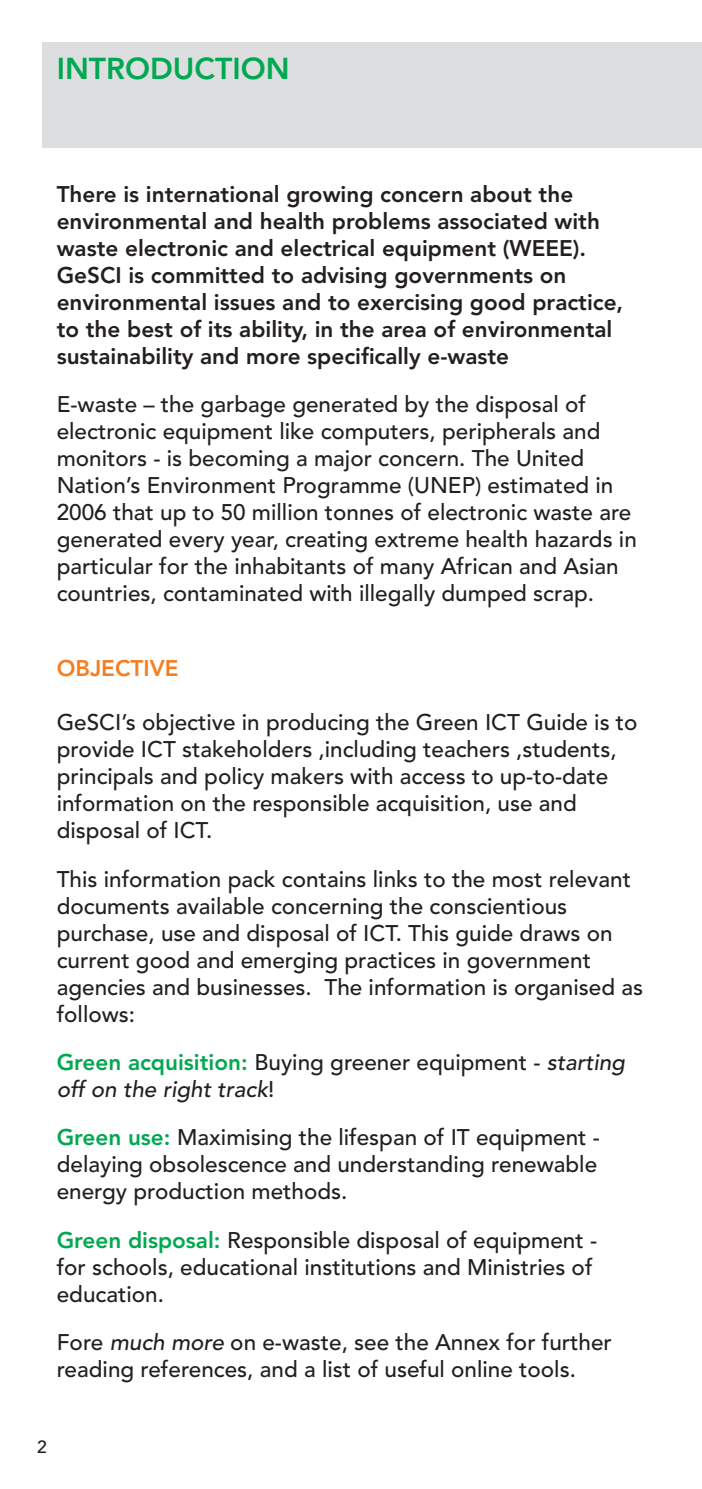
<style>
.page{position:relative;width:702px;height:1489px;background:#fff}
.page>*{position:absolute;margin:0;border:0;box-sizing:border-box;transform-origin:0 0}
.workshop_heading{font:800 30px "Avenir LT Std";color:#00a851}
.body_heading{font:500 22.5px/27px "Avenir LT Std";color:#231f20}
.body_heading-2{font:800 22.5px/27px "Avenir LT Std";color:#231f20}
.body_heading-3{font:italic 500 22.5px/27px "Avenir LT Std";color:#231f20}
.body_heading-4{font:800 22.5px "Avenir LT Std";color:#f47d21}
.body{font:500 17.5px "Avenir LT Std";color:#231f20}
.s1{font-weight:800;font-style:normal;color:#00a851}
.s2{font-style:normal}
.s3{font-weight:800;color:#00a851}
.s4{font-style:italic}
</style>
<div class="page">
<div style="left:43px;top:42px;width:659px;height:105px;background:#dddee0"></div>
<p class="workshop_heading" style="left:57px;top:51px;width:234px">INTRODUCTION</p>
<p class="body_heading-2" style="left:57px;top:180px;width:568px">There is international growing concern about the environmental and health problems associated with waste electronic and electrical equipment (WEEE).<br>GeSCI is committed to advising governments on environmental issues and to exercising good practice, to the best of its ability, in the area of environmental sustainability and more specifically e-waste</p>
<p class="body_heading" style="left:57px;top:391px;width:581px">E-waste – the garbage generated by the disposal of electronic equipment like computers, peripherals and monitors - is becoming a major concern. The United Nation’s Environment Programme (UNEP) estimated in 2006 that up to 50 million tonnes of electronic waste are generated every year, creating extreme health hazards in particular for the inhabitants of many African and Asian countries, contaminated with illegally dumped scrap.</p>
<p class="body_heading-4" style="left:57px;top:655px;width:123px">OBJECTIVE</p>
<p class="body_heading" style="left:57px;top:709px;width:582px">GeSCI’s objective in producing the Green ICT Guide is to provide ICT stakeholders ,including teachers ,students, principals and policy makers with access to up-to-date information on the responsible acquisition, use and disposal of ICT.</p>
<p class="body_heading" style="left:57px;top:865px;width:587px">This information pack contains links to the most relevant documents available concerning the conscientious purchase, use and disposal of ICT. This guide draws on current good and emerging practices in government agencies and businesses. The information is organised as follows:</p>
<p class="body_heading-3" style="left:57px;top:1049px;width:570px"><span class="s1">Green acquisition:</span> <span class="s2">Buying greener equipment -</span> starting off on the right track<span class="s2">!</span></p>
<p class="body_heading" style="left:57px;top:1124px;width:544px"><span class="s3">Green use:</span> Maximising the lifespan of IT equipment - delaying obsolescence and understanding renewable energy production methods.</p>
<p class="body_heading" style="left:57px;top:1226px;width:542px"><span class="s3">Green disposal:</span> Responsible disposal of equipment - for schools, educational institutions and Ministries of education.</p>
<p class="body_heading" style="left:57px;top:1329px;width:556px">Fore <span class="s4">much more</span> on e-waste, see the Annex for further reading references, and a list of useful online tools.</p>
<p class="body" style="left:37px;top:1436px;width:11px">2</p>
</div>
